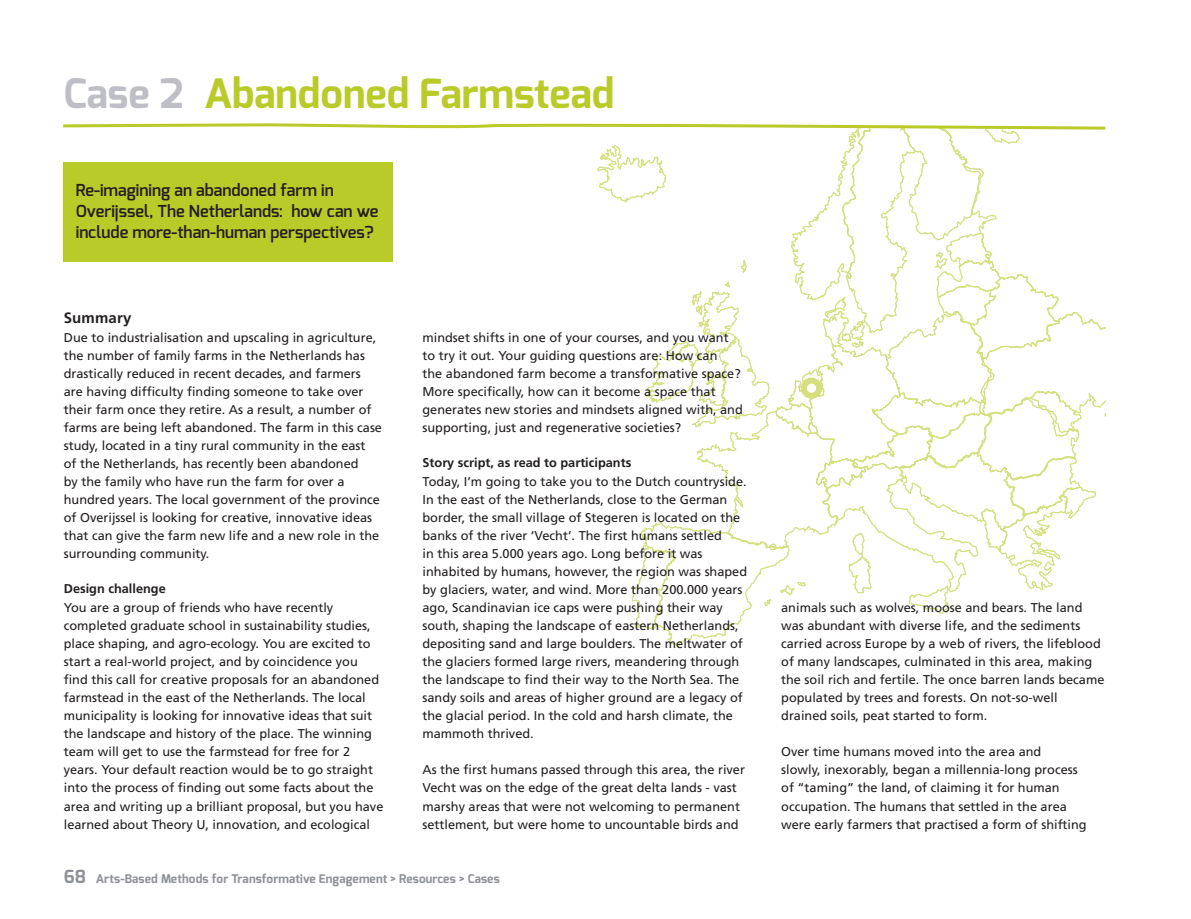
<style>
.page{position:relative;width:1191px;height:919px;background:#fff}
.page>*{position:absolute;margin:0;border:0;box-sizing:border-box;transform-origin:0 0}
.paragraaf_kop_bovena{font:700 40.5px "Exo";color:#b9cb28}
.case_intro{font:600 16.5px/21px "Exo";color:#231f20}
.tussenkop-introducti{font:700 15px "Frutiger";letter-spacing:.01em;color:#231f20}
.platte_tekst{font:12.75px/18px "Frutiger";color:#231f20}
.case_subkop{font:700 12.75px "Frutiger";color:#231f20}
.t1{font:700 12px "Exo";letter-spacing:.01em;color:#8f9199}
.s1{color:#bebec6}
.s2{font-size:18px}
</style>
<div class="page">
<svg style="left:63px;top:123px;width:1043px;height:524px"></svg>
<div style="left:801px;top:377px;width:21px;height:22px;border:6px solid #b9cb28;border-radius:50%"></div>
<div style="left:63px;top:162px;width:329px;height:99px;background:#b9cb28"></div>
<p class="paragraaf_kop_bovena" style="left:64px;top:67px;width:552px"><span class="s1">Case 2</span> Abandoned Farmstead</p>
<p class="case_intro" style="left:76px;top:179px;width:304px">Re-imagining an abandoned farm in<br>Overijssel, The Netherlands: how can we include more-than-human perspectives?</p>
<p class="tussenkop-introducti" style="left:64px;top:308px;width:69px">Summary</p>
<p class="platte_tekst" style="left:64px;top:328px;width:320px">Due to industrialisation and upscaling in agriculture, the number of family farms in the Netherlands has drastically reduced in recent decades, and farmers are having difficulty finding someone to take over their farm once they retire. As a result, a number of farms are being left abandoned. The farm in this case study, located in a tiny rural community in the east<br>of the Netherlands, has recently been abandoned<br>by the family who have run the farm for over a hundred years. The local government of the province of Overijssel is looking for creative, innovative ideas that can give the farm new life and a new role in the surrounding community.</p>
<p class="case_subkop" style="left:64px;top:581px;width:104px">Design challenge</p>
<p class="platte_tekst" style="left:64px;top:598px;width:321px">You are a group of friends who have recently completed graduate school in sustainability studies, place shaping, and agro-ecology. You are excited to start a real-world project, and by coincidence you find this call for creative proposals for an abandoned farmstead in the east of the Netherlands. The local municipality is looking for innovative ideas that suit the landscape and history of the place. The winning team will get to use the farmstead for free for 2 years. Your default reaction would be to go straight into the process of finding out some facts about the area and writing up a brilliant proposal, but you have learned about Theory U, innovation, and ecological</p>
<p class="platte_tekst" style="left:422px;top:328px;width:322px">mindset shifts in one of your courses, and you want to try it out. Your guiding questions are: How can<br>the abandoned farm become a transformative space?<br>More specifically, how can it become a space that generates new stories and mindsets aligned with, and supporting, just and regenerative societies?</p>
<p class="case_subkop" style="left:422px;top:455px;width:210px">Story script, as read to participants</p>
<p class="platte_tekst" style="left:422px;top:472px;width:326px">Today, I’m going to take you to the Dutch countryside.<br>In the east of the Netherlands, close to the German border, the small village of Stegeren is located on the banks of the river ‘Vecht’. The first humans settled<br>in this area 5.000 years ago. Long before it was inhabited by humans, however, the region was shaped by glaciers, water, and wind. More than 200.000 years ago, Scandinavian ice caps were pushing their way south, shaping the landscape of eastern Netherlands, depositing sand and large boulders. The meltwater of the glaciers formed large rivers, meandering through the landscape to find their way to the North Sea. The sandy soils and areas of higher ground are a legacy of the glacial period. In the cold and harsh climate, the mammoth thrived.</p>
<p class="platte_tekst" style="left:422px;top:760px;width:324px">As the first humans passed through this area, the river Vecht was on the edge of the great delta lands - vast marshy areas that were not welcoming to permanent settlement, but were home to uncountable birds and</p>
<p class="t1" style="left:64px;top:870px;width:437px"><span class="s2">68</span> Arts-Based Methods for Transformative Engagement &gt; Resources &gt; Cases</p>
<p class="platte_tekst" style="left:781px;top:598px;width:325px">animals such as wolves, moose and bears. The land was abundant with diverse life, and the sediments carried across Europe by a web of rivers, the lifeblood of many landscapes, culminated in this area, making the soil rich and fertile. The once barren lands became populated by trees and forests. On not-so-well drained soils, peat started to form.</p>
<p class="platte_tekst" style="left:781px;top:742px;width:307px">Over time humans moved into the area and<br>slowly, inexorably, began a millennia-long process of “taming” the land, of claiming it for human occupation. The humans that settled in the area were early farmers that practised a form of shifting</p>
</div>
